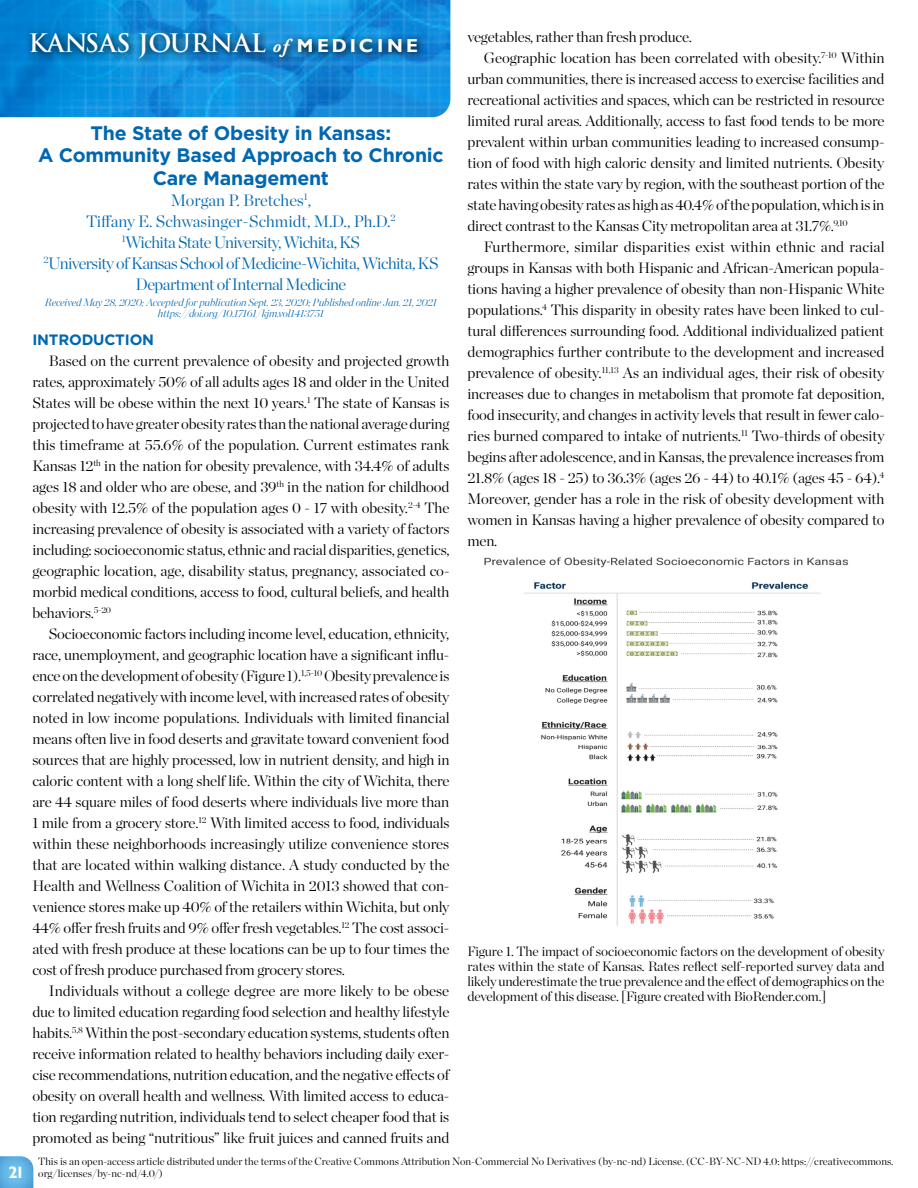
<style>
.page{position:relative;width:918px;height:1188px;background:#fff}
.page>*{position:absolute;margin:0;border:0;box-sizing:border-box;transform-origin:0 0}
.t1{font:700 24.9px "Trajan Pro";color:#fff}
.t2{font:700 19.5px/22.5px "Gotham";letter-spacing:-.01em;color:#0067b1;text-align:center}
.t3{font:300 16.5px/21px "Chronicle Display";letter-spacing:-.035em;color:#0067b1;text-align:center}
.t4{font:700 16.5px "Gill Sans";color:#fff}
.t5{font:300 15px/21px "Chronicle Display";letter-spacing:-.01em;color:#000;text-align:justify}
.t6{font:300 15px "Chronicle Display";letter-spacing:.01em;color:#000}
.t7{font:700 15px "Gotham";letter-spacing:-.01em;color:#0067b1}
.t8{font:300 13.5px/15px "Chronicle Display";letter-spacing:-.01em;color:#000;text-align:justify}
.Article_Heading{font:300 10.5px/12px "Chronicle Display";color:#000}
.t9{font:italic 200 10.5px/10.5px "Chronicle Display";letter-spacing:-.01em;color:#0067b1;text-align:center}
.s1{font-family:"Adobe Garamond Pro";font-style:italic;font-size:18.75px}
.s2{font-family:"Gill Sans";font-size:18.75px}
</style>
<div class="page">
<img style="left:0;top:0;width:450px;height:117px">
<svg style="left:0;top:1156px;width:34px;height:32px"></svg>
<svg style="left:26px;top:27px;width:402px;height:41px;background:#107abd"></svg>
<img style="left:484px;top:557px;width:365px;height:369px">
<p class="t4" style="left:8px;top:1162px;width:18px">21</p>
<p class="t1" style="left:28px;top:28px;width:391px">KANSAS JOURNAL <span class="s1">of</span> <span class="s2">M EDIC I N E</span></p>
<h2 class="t2" style="left:38px;top:121px;width:407px">The State of Obesity in Kansas:<br>A Community Based Approach to Chronic<br>Care Management</h2>
<p class="t3" style="left:43px;top:188px;width:397px">Morgan P. Bretches<sup>1</sup>,<br>Tiffany E. Schwasinger-Schmidt, M.D., Ph.D.<sup>2<br>1</sup>Wichita State University, Wichita, KS<br><sup>2</sup>University of Kansas School of Medicine-Wichita, Wichita, KS Department of Internal Medicine</p>
<p class="t9" style="left:45px;top:296px;width:393px">Received May 28, 2020; Accepted for publication Sept. 23, 2020; Published online Jan. 21, 2021 https://doi.org/10.17161/kjm.vol1413751</p>
<p class="t7" style="left:32px;top:330px;width:123px">INTRODUCTION</p>
<p class="t5" style="left:32px;top:349px;width:419px;text-indent:17px">Based on the current prevalence of obesity and projected growth rates, approximately 50% of all adults ages 18 and older in the United States will be obese within the next 10 years.<sup>1</sup> The state of Kansas is projected to have greater obesity rates than the national average during this timeframe at 55.6% of the population. Current estimates rank Kansas 12<sup>th</sup> in the nation for obesity prevalence, with 34.4% of adults ages 18 and older who are obese, and 39<sup>th</sup> in the nation for childhood obesity with 12.5% of the population ages 0 - 17 with obesity.<sup>2-4</sup> The increasing prevalence of obesity is associated with a variety of factors including: socioeconomic status, ethnic and racial disparities, genetics, geographic location, age, disability status, pregnancy, associated co&shy;morbid medical conditions, access to food, cultural beliefs, and health behaviors.<sup>5-20</sup></p>
<p class="t5" style="left:32px;top:622px;width:419px;text-indent:17px">Socioeconomic factors including income level, education, ethnicity, race, unemployment, and geographic location have a significant influ&shy;ence on the development of obesity (Figure 1).<sup>1,5-10</sup> Obesity prevalence is correlated negatively with income level, with increased rates of obesity noted in low income populations. Individuals with limited financial means often live in food deserts and gravitate toward convenient food sources that are highly processed, low in nutrient density, and high in caloric content with a long shelf life. Within the city of Wichita, there are 44 square miles of food deserts where individuals live more than 1 mile from a grocery store.<sup>12</sup> With limited access to food, individuals within these neighborhoods increasingly utilize convenience stores that are located within walking distance. A study conducted by the Health and Wellness Coalition of Wichita in 2013 showed that con&shy;venience stores make up 40% of the retailers within Wichita, but only 44% offer fresh fruits and 9% offer fresh vegetables.<sup>12</sup> The cost associ&shy;ated with fresh produce at these locations can be up to four times the cost of fresh produce purchased from grocery stores.</p>
<p class="t5" style="left:32px;top:979px;width:419px;text-indent:17px">Individuals without a college degree are more likely to be obese due to limited education regarding food selection and healthy lifestyle habits.<sup>5,8</sup> Within the post-secondary education systems, students often receive information related to healthy behaviors including daily exer&shy;cise recommendations, nutrition education, and the negative effects of obesity on overall health and wellness. With limited access to educa&shy;tion regarding nutrition, individuals tend to select cheaper food that is promoted as being “nutritious” like fruit juices and canned fruits and</p>
<p class="t5" style="left:467px;top:25px;width:226px">vegetables, rather than fresh produce.</p>
<p class="t5" style="left:484px;top:46px;width:402px">Geographic location has been correlated with obesity.<sup>7-10</sup> Within</p>
<p class="t5" style="left:467px;top:67px;width:419px">urban communities, there is increased access to exercise facilities and</p>
<p class="t5" style="left:467px;top:88px;width:419px">recreational activities and spaces, which can be restricted in resource</p>
<p class="t5" style="left:467px;top:109px;width:418px">limited rural areas. Additionally, access to fast food tends to be more</p>
<p class="t5" style="left:467px;top:130px;width:419px">prevalent within urban communities leading to increased consump-</p>
<p class="t5" style="left:467px;top:151px;width:418px">tion of food with high caloric density and limited nutrients. Obesity</p>
<p class="t5" style="left:467px;top:172px;width:419px">rates within the state vary by region, with the southeast portion of the</p>
<p class="t5" style="left:467px;top:193px;width:418px">state having obesity rates as high as 40.4% of the population, which is in</p>
<p class="t5" style="left:467px;top:214px;width:382px">direct contrast to the Kansas City metropolitan area at 31.7%.<sup>9,10</sup></p>
<p class="t6" style="left:484px;top:236px;width:402px">Furthermore, similar disparities exist within ethnic and racial</p>
<p class="t5" style="left:467px;top:256px;width:419px">groups in Kansas with both Hispanic and African-American popula-</p>
<p class="t5" style="left:467px;top:277px;width:419px">tions having a higher prevalence of obesity than non-Hispanic White</p>
<p class="t5" style="left:467px;top:298px;width:419px">populations.<sup>4</sup> This disparity in obesity rates have been linked to cul-</p>
<p class="t5" style="left:467px;top:319px;width:418px">tural differences surrounding food. Additional individualized patient</p>
<p class="t5" style="left:467px;top:340px;width:418px">demographics further contribute to the development and increased</p>
<p class="t5" style="left:467px;top:361px;width:418px">prevalence of obesity.<sup>11,13</sup> As an individual ages, their risk of obesity</p>
<p class="t5" style="left:467px;top:382px;width:419px">increases due to changes in metabolism that promote fat deposition,</p>
<p class="t5" style="left:467px;top:403px;width:419px">food insecurity, and changes in activity levels that result in fewer calo-</p>
<p class="t5" style="left:467px;top:424px;width:419px">ries burned compared to intake of nutrients.<sup>11</sup> Two-thirds of obesity</p>
<p class="t5" style="left:467px;top:445px;width:419px">begins after adolescence, and in Kansas, the prevalence increases from</p>
<p class="t5" style="left:467px;top:466px;width:419px">21.8% (ages 18 - 25) to 36.3% (ages 26 - 44) to 40.1% (ages 45 - 64).<sup>4</sup></p>
<p class="t5" style="left:467px;top:487px;width:419px">Moreover, gender has a role in the risk of obesity development with</p>
<p class="t5" style="left:467px;top:508px;width:419px">women in Kansas having a higher prevalence of obesity compared to</p>
<p class="t5" style="left:467px;top:529px;width:31px">men.</p>
<p class="t8" style="left:467px;top:943px;width:419px">Figure 1. The impact of socioeconomic factors on the development of obesity rates within the state of Kansas. Rates reflect self-reported survey data and likely underestimate the true prevalence and the effect of demographics on the development of this disease. [Figure created with BioRender.com.]</p>
<h2 class="Article_Heading" style="left:38px;top:1154px;width:857px">This is an open-access article distributed under the terms of the Creative Commons Attribution Non-Commercial No Derivatives (by-nc-nd) License. (CC-BY-NC-ND 4.0: https://creativecommons. org/licenses/by-nc-nd/4.0/)</h2>
</div>
